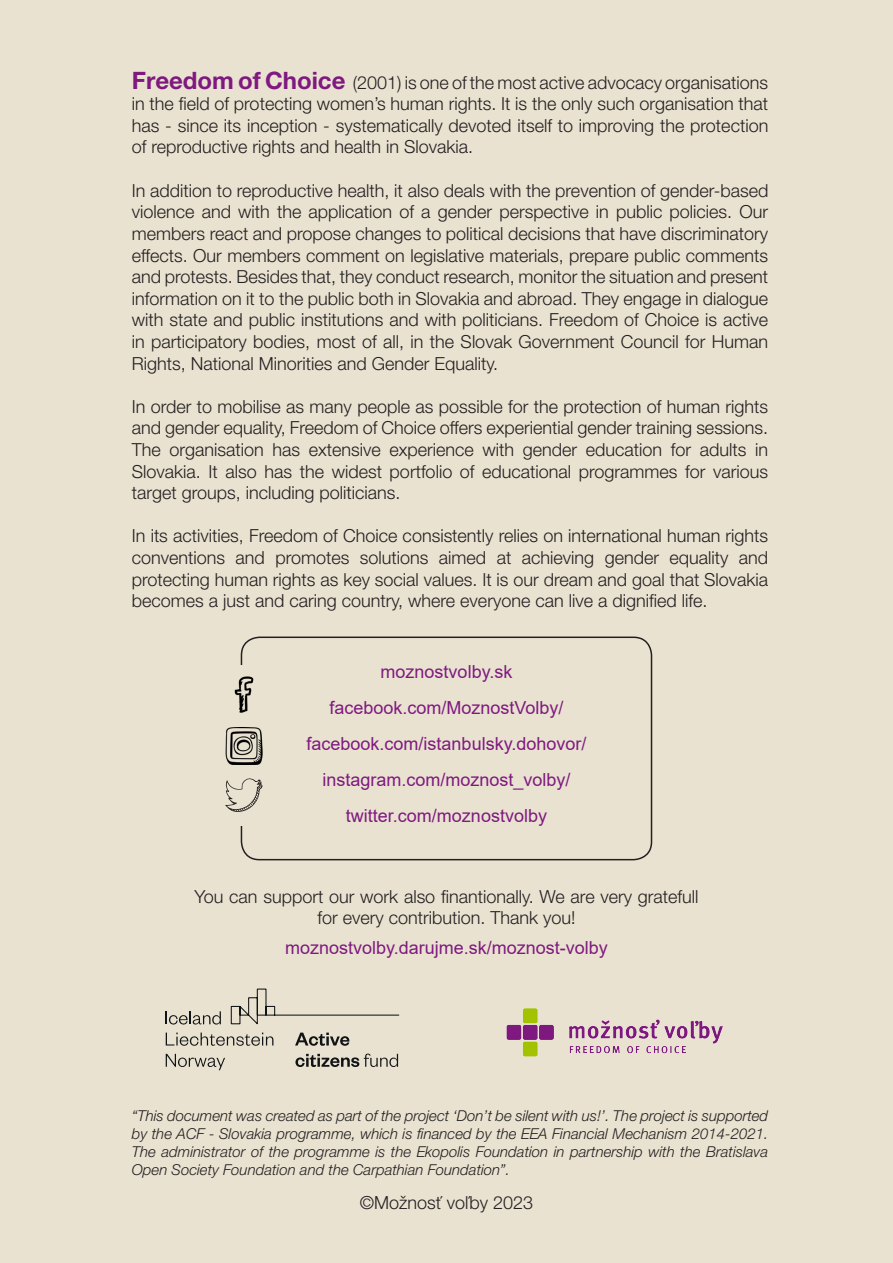
<style>
.page{position:relative;width:893px;height:1263px;background:#e9e2d1}
.page>*{position:absolute;margin:0;border:0;box-sizing:border-box;transform-origin:0 0}
.t1{font:300 18px/21.6px "Helvetica Neue LT Pro";color:#231f20;text-align:justify}
.t2{font:18px "Arial";color:#7f197f}
.t3{font:italic 300 15px/18px "Helvetica Neue LT Pro";color:#231f20;text-align:justify}
.s1{font-weight:700;font-size:24px;color:#7f197f}
</style>
<div class="page">
<svg style="left:230px;top:988px;width:169px;height:37px"></svg>
<svg style="left:166px;top:1011px;width:55px;height:13px"></svg>
<svg style="left:166px;top:1032px;width:107px;height:14px"></svg>
<svg style="left:166px;top:1054px;width:59px;height:16px"></svg>
<svg style="left:295px;top:1032px;width:54px;height:14px"></svg>
<svg style="left:295px;top:1053px;width:103px;height:14px"></svg>
<img style="left:506px;top:1008px;width:217px;height:49px">
<div style="left:241px;top:636px;width:411px;height:224px;border:2px solid #231f20;border-radius:18px"></div>
<div style="left:215px;top:665px;width:62px;height:161px;background:#e9e2d1"></div>
<img style="left:234px;top:676px;width:20px;height:37px">
<img style="left:225px;top:727px;width:38px;height:37px">
<svg style="left:225px;top:778px;width:38px;height:34px"></svg>
<p class="t1" style="left:132px;top:71px;width:638px"><span class="s1">Freedom of Choice</span> (2001) is one of the most active advocacy organisations in the field of protecting women’s human rights. It is the only such organisation that has - since its inception - systematically devoted itself to improving the protection of reproductive rights and health in Slovakia.</p>
<p class="t1" style="left:132px;top:179px;width:638px">In addition to reproductive health, it also deals with the prevention of gender-based violence and with the application of a gender perspective in public policies. Our members react and propose changes to political decisions that have discriminatory effects. Our members comment on legislative materials, prepare public comments and protests. Besides that, they conduct research, monitor the situation and present information on it to the public both in Slovakia and abroad. They engage in dialogue with state and public institutions and with politicians. Freedom of Choice is active in participatory bodies, most of all, in the Slovak Government Council for Human Rights, National Minorities and Gender Equality.</p>
<p class="t1" style="left:132px;top:395px;width:638px">In order to mobilise as many people as possible for the protection of human rights and gender equality, Freedom of Choice offers experiential gender training sessions.<br>The organisation has extensive experience with gender education for adults in Slovakia. It also has the widest portfolio of educational programmes for various target groups, including politicians.</p>
<p class="t1" style="left:132px;top:525px;width:638px">In its activities, Freedom of Choice consistently relies on international human rights conventions and promotes solutions aimed at achieving gender equality and protecting human rights as key social values. It is our dream and goal that Slovakia becomes a just and caring country, where everyone can live a dignified life.</p>
<p class="t2" style="left:381px;top:660px;width:133px">moznostvolby.sk</p>
<p class="t2" style="left:329px;top:696px;width:236px">facebook.com/MoznostVolby/</p>
<p class="t2" style="left:307px;top:732px;width:281px">facebook.com/istanbulsky.dohovor/</p>
<p class="t2" style="left:322px;top:768px;width:250px">instagram.com/moznost_volby/</p>
<p class="t2" style="left:346px;top:804px;width:203px">twitter.com/moznostvolby</p>
<p class="t1" style="left:194px;top:885px;width:506px;text-align:center">You can support our work also finantionally. We are very gratefull for every contribution. Thank you!</p>
<p class="t2" style="left:285px;top:935px;width:324px">moznostvolby.darujme.sk/moznost-volby</p>
<p class="t3" style="left:132px;top:1106px;width:638px">“This document was created as part of the project ‘Don’t be silent with us!’. The project is supported by the ACF - Slovakia programme, which is financed by the EEA Financial Mechanism 2014-2021.<br>The administrator of the programme is the Ekopolis Foundation in partnership with the Bratislava Open Society Foundation and the Carpathian Foundation”.</p>
<p class="t1" style="left:360px;top:1191px;width:175px">©Možnosť voľby 2023</p>
</div>
